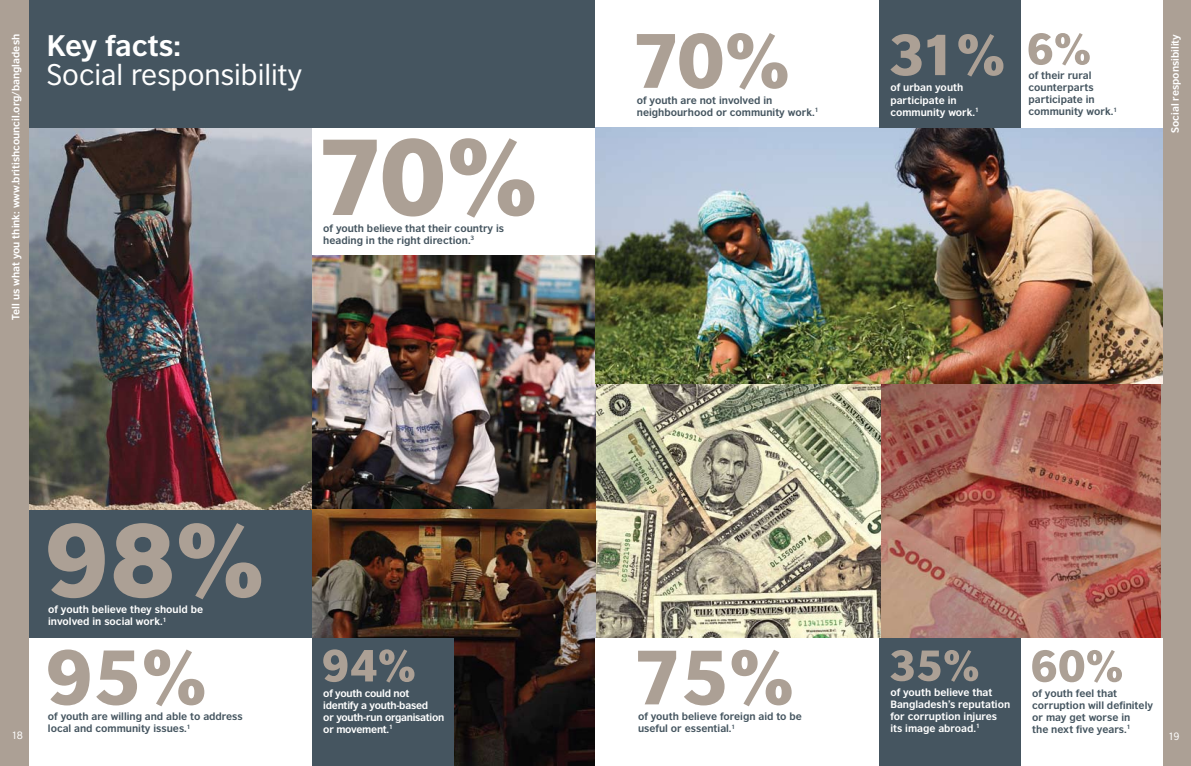
<style>
.page{position:relative;width:1191px;height:766px;background:#fff}
.page>*{position:absolute;margin:0;border:0;box-sizing:border-box;transform-origin:0 0}
.t1{font:28px "British Council Sans";color:#fff}
.t2{font:700 28px "British Council Sans";color:#fff}
.t3{font:700 10px/12px "British Council Sans";color:#455560}
.t4{font:700 10px/12px "British Council Sans";color:#fff}
.t5{font:700 10px/12px "British Council Sans";letter-spacing:-.025em;color:#fff}
.t6{font:10px "British Council Sans";color:#fff}
</style>
<div class="page">
<img style="left:880px;top:383px;width:282px;height:255px">
<img style="left:596px;top:383px;width:284px;height:255px">
<div style="left:1162px;top:0;width:29px;height:765px;background:#aca095"></div>
<img style="left:312px;top:255px;width:283px;height:254px">
<img style="left:28px;top:128px;width:284px;height:382px">
<div style="left:28px;top:0;width:567px;height:128px;background:#455560"></div>
<img style="left:312px;top:509px;width:283px;height:256px">
<div style="left:312px;top:638px;width:142px;height:127px;background:#455560"></div>
<div style="left:879px;top:638px;width:141px;height:127px;background:#455560"></div>
<div style="left:28px;top:510px;width:284px;height:128px;background:#455560"></div>
<svg style="left:48px;top:523px;width:213px;height:76px"></svg>
<svg style="left:48px;top:649px;width:156px;height:57px"></svg>
<svg style="left:637px;top:33px;width:150px;height:57px"></svg>
<svg style="left:638px;top:649px;width:153px;height:57px"></svg>
<svg style="left:890px;top:650px;width:88px;height:31px"></svg>
<img style="left:595px;top:128px;width:567px;height:255px">
<svg style="left:1032px;top:650px;width:90px;height:32px"></svg>
<div style="left:0;top:0;width:28px;height:765px;background:#aca095"></div>
<svg style="left:323px;top:649px;width:91px;height:33px"></svg>
<div style="left:879px;top:0;width:141px;height:128px;background:#455560"></div>
<svg style="left:1028px;top:33px;width:61px;height:32px"></svg>
<svg style="left:890px;top:34px;width:113px;height:43px"></svg>
<svg style="left:323px;top:138px;width:211px;height:80px"></svg>
<p class="t4" style="left:10px;top:218px;width:186px;rotate:-90deg">www.britishcouncil.org/activecitiz ns</p>
<p class="t4" style="left:10px;top:320px;width:287px;rotate:-90deg">Tell us what you think: www.britishcouncil.org/bangladesh</p>
<h1 class="t2" style="left:47px;top:28px;width:136px">Key facts:</h1>
<h1 class="t1" style="left:47px;top:58px;width:257px">Social responsibility</h1>
<p class="t3" style="left:323px;top:222px;width:182px">of youth believe that their country is heading in the right direction.<sup>3</sup></p>
<p class="t4" style="left:48px;top:603px;width:156px">of youth believe they should be involved in social work.<sup>1</sup></p>
<p class="t6" style="left:11px;top:729px;width:13px">18</p>
<p class="t3" style="left:48px;top:710px;width:196px">of youth are willing and able to address local and community issues.<sup>1</sup></p>
<p class="t5" style="left:323px;top:686px;width:123px">of youth could not identify a youth-based<br>or youth-run organisation or movement.<sup>1</sup></p>
<p class="t3" style="left:637px;top:94px;width:183px">of youth are not involved in neighbourhood or community work.<sup>1</sup></p>
<p class="t4" style="left:890px;top:82px;width:90px">of urban youth participate in community work.<sup>1</sup></p>
<p class="t3" style="left:1028px;top:69px;width:90px">of their rural counterparts participate in community work.<sup>1</sup></p>
<p class="t4" style="left:1168px;top:133px;width:100px;rotate:-90deg">Social responsibility</p>
<p class="t3" style="left:638px;top:710px;width:165px">of youth believe foreign aid to be useful or essential.<sup>1</sup></p>
<p class="t4" style="left:890px;top:685px;width:121px">of youth believe that<br>Bangladesh’s reputation for corruption injures its image abroad.<sup>1</sup></p>
<p class="t3" style="left:1032px;top:686px;width:122px">of youth feel that corruption will definitely or may get worse in<br>the next five years.<sup>1</sup></p>
<p class="t6" style="left:1168px;top:730px;width:13px">19</p>
</div>
